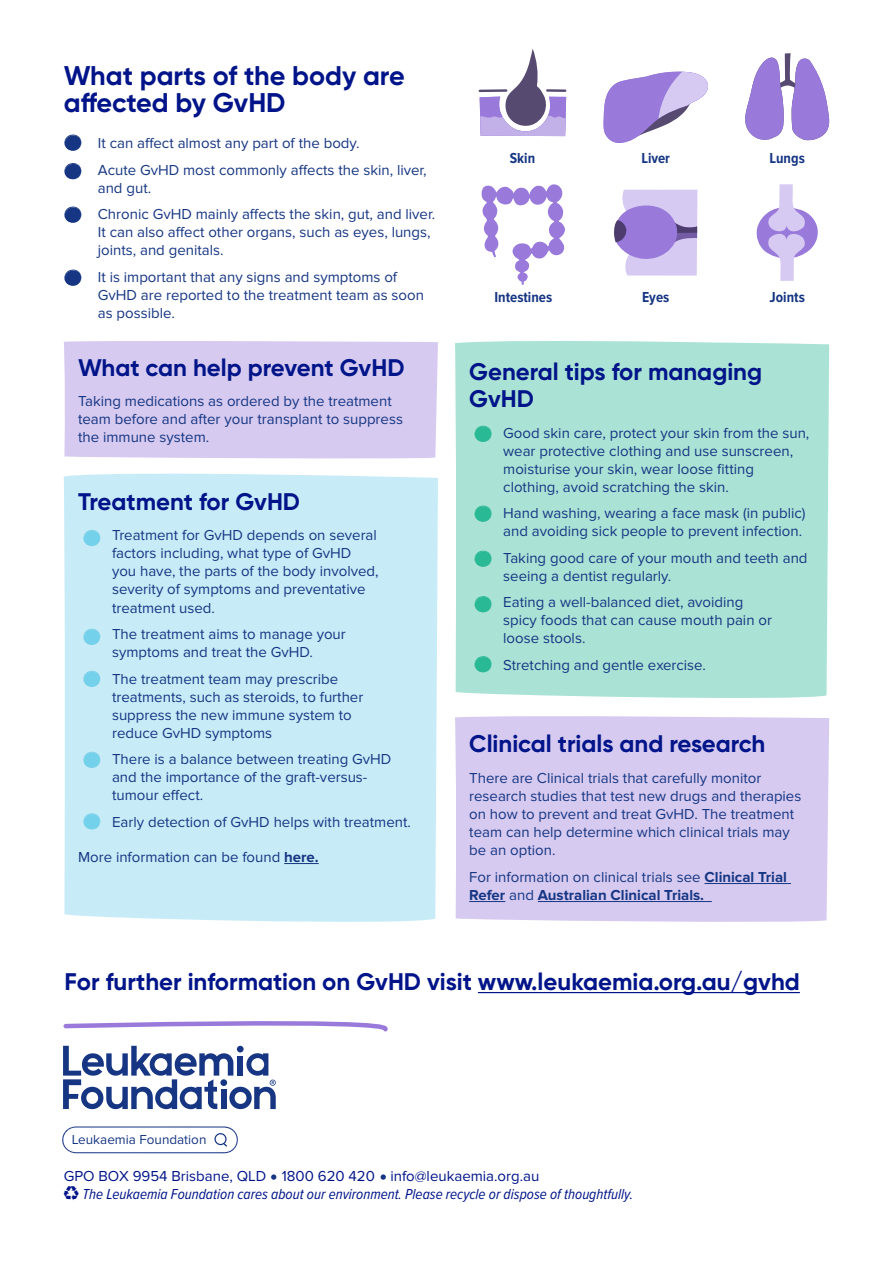
<style>
.page{position:relative;width:893px;height:1263px;background:#fff}
.page>*{position:absolute;margin:0;border:0;box-sizing:border-box;transform-origin:0 0}
.t1{font:700 27px/27px "Gilroy";color:#001489}
.t2{font:700 24px/27px "Gilroy";color:#001489}
.t3{font:15px/18px "Proxima Nova";color:#163683}
.t4{font:italic 15px "Proxima Nova Cond";color:#001489}
.t5{font:700 15px/18px "Proxima Nova";color:#163683}
.t6{font:15px "Proxima Nova";color:#001489}
.t7{font:700 15px "Proxima Nova Cond";color:#163683}
.t8{font:13.5px "Proxima Nova";color:#163683}
.s1{font-weight:700}
.s2{font-weight:400}
</style>
<div class="page">
<div style="left:64px;top:341px;width:374px;height:118px;background:#d6caf0"></div>
<div style="left:64px;top:473px;width:374px;height:449px;background:#c7ecf7"></div>
<hr style="left:284px;top:863px;width:35px;height:1px;background:#163683">
<svg style="left:83px;top:530px;width:20px;height:16px"></svg>
<svg style="left:83px;top:629px;width:20px;height:16px"></svg>
<svg style="left:83px;top:671px;width:20px;height:16px"></svg>
<svg style="left:83px;top:752px;width:20px;height:16px"></svg>
<svg style="left:83px;top:813px;width:20px;height:16px"></svg>
<div style="left:455px;top:341px;width:374px;height:357px;background:#aae3d5"></div>
<div style="left:455px;top:716px;width:374px;height:206px;background:#d6caf0"></div>
<hr style="left:705px;top:883px;width:86px;height:1px;background:#163683">
<hr style="left:469px;top:901px;width:36px;height:1px;background:#163683">
<hr style="left:538px;top:901px;width:174px;height:1px;background:#163683">
<svg style="left:474px;top:506px;width:20px;height:16px"></svg>
<svg style="left:474px;top:596px;width:20px;height:16px"></svg>
<svg style="left:474px;top:426px;width:20px;height:16px"></svg>
<svg style="left:474px;top:551px;width:20px;height:16px"></svg>
<svg style="left:474px;top:656px;width:20px;height:16px"></svg>
<hr style="left:478px;top:992px;width:322px;height:1px;background:#001489">
<svg style="left:63px;top:1021px;width:325px;height:11px"></svg>
<svg style="left:271px;top:1174px;width:5px;height:6px"></svg>
<svg style="left:381px;top:1174px;width:5px;height:6px"></svg>
<svg style="left:63px;top:1046px;width:213px;height:63px"></svg>
<svg style="left:62px;top:1126px;width:176px;height:27px"></svg>
<svg style="left:745px;top:53px;width:84px;height:88px"></svg>
<svg style="left:478px;top:49px;width:89px;height:87px"></svg>
<svg style="left:482px;top:184px;width:83px;height:101px"></svg>
<svg style="left:614px;top:190px;width:83px;height:86px;background:#bcaae3"></svg>
<svg style="left:756px;top:184px;width:62px;height:97px"></svg>
<svg style="left:603px;top:71px;width:105px;height:72px"></svg>
<svg style="left:64px;top:135px;width:18px;height:16px"></svg>
<svg style="left:64px;top:163px;width:18px;height:16px"></svg>
<svg style="left:64px;top:207px;width:18px;height:16px"></svg>
<svg style="left:64px;top:270px;width:18px;height:16px"></svg>
<h1 class="t1" style="left:64px;top:62px;width:342px">What parts of the body are affected by GvHD</h1>
<p class="t3" style="left:98px;top:130px;width:330px;line-height:26.5px">It can affect almost any part of the body.<br>Acute GvHD most commonly affects the skin, liver,</p>
<p class="t3" style="left:98px;top:174px;width:339px;line-height:26.5px">and gut.<br>Chronic GvHD mainly affects the skin, gut, and liver.</p>
<p class="t3" style="left:98px;top:223px;width:334px">It can also affect other organs, such as eyes, lungs, joints, and genitals.</p>
<p class="t3" style="left:98px;top:268px;width:328px">It is important that any signs and symptoms of<br>GvHD are reported to the treatment team as soon as possible.</p>
<h2 class="t2" style="left:78px;top:353px;width:328px">What can help prevent GvHD</h2>
<p class="t3" style="left:78px;top:393px;width:326px">Taking medications as ordered by the treatment team before and after your transplant to suppress the immune system.</p>
<h2 class="t2" style="left:78px;top:488px;width:224px">Treatment for GvHD</h2>
<p class="t3" style="left:112px;top:527px;width:268px">Treatment for GvHD depends on several factors including, what type of GvHD you have, the parts of the body involved, severity of symptoms and preventative treatment used.</p>
<p class="t3" style="left:112px;top:625px;width:235px">The treatment aims to manage your symptoms and treat the GvHD.</p>
<p class="t3" style="left:112px;top:670px;width:253px">The treatment team may prescribe treatments, such as steroids, to further suppress the new immune system to reduce GvHD symptoms</p>
<p class="t3" style="left:112px;top:750px;width:281px">There is a balance between treating GvHD and the importance of the graft-versus&shy;tumour effect.</p>
<p class="t3" style="left:112px;top:813px;width:300px">Early detection of GvHD helps with treatment.</p>
<p class="t3" style="left:78px;top:848px;width:242px">More information can be found <span class="s1">here.</span></p>
<p class="t7" style="left:510px;top:149px;width:27px">Skin</p>
<p class="t7" style="left:494px;top:289px;width:59px">Intestines</p>
<p class="t7" style="left:641px;top:149px;width:30px">Liver</p>
<p class="t7" style="left:642px;top:289px;width:29px">Eyes</p>
<p class="t7" style="left:770px;top:149px;width:37px">Lungs</p>
<p class="t7" style="left:770px;top:289px;width:37px">Joints</p>
<h2 class="t2" style="left:469px;top:358px;width:294px">General tips for managing<br>GvHD</h2>
<p class="t3" style="left:503px;top:424px;width:308px">Good skin care, protect your skin from the sun, wear protective clothing and use sunscreen, moisturise your skin, wear loose fitting clothing, avoid scratching the skin.</p>
<p class="t3" style="left:503px;top:505px;width:304px">Hand washing, wearing a face mask (in public) and avoiding sick people to prevent infection.</p>
<p class="t3" style="left:503px;top:549px;width:306px">Taking good care of your mouth and teeth and seeing a dentist regularly.</p>
<p class="t3" style="left:503px;top:594px;width:270px">Eating a well-balanced diet, avoiding spicy foods that can cause mouth pain or loose stools.</p>
<p class="t3" style="left:503px;top:656px;width:204px">Stretching and gentle exercise.</p>
<h2 class="t2" style="left:469px;top:730px;width:298px">Clinical trials and research</h2>
<p class="t3" style="left:469px;top:769px;width:334px">There are Clinical trials that carefully monitor research studies that test new drugs and therapies on how to prevent and treat GvHD. The treatment team can help determine which clinical trials may be an option.</p>
<p class="t5" style="left:469px;top:868px;width:319px"><span class="s2">For information on clinical trials see</span> Clinical Trial<br>Refer <span class="s2">and</span> Australian Clinical Trials.</p>
<h2 class="t2" style="left:64px;top:968px;width:737px">For further information on GvHD visit www.leukaemia.org.au/gvhd</h2>
<p class="t8" style="left:72px;top:1132px;width:136px">Leukaemia Foundation</p>
<p class="t6" style="left:64px;top:1167px;width:477px">GPO BOX 9954 Brisbane, QLD 1800 620 420 info@leukaemia.org.au</p>
<p class="t4" style="left:82px;top:1183px;width:552px">The Leukaemia Foundation cares about our environment. Please recycle or dispose of thoughtfully.</p>
</div>
